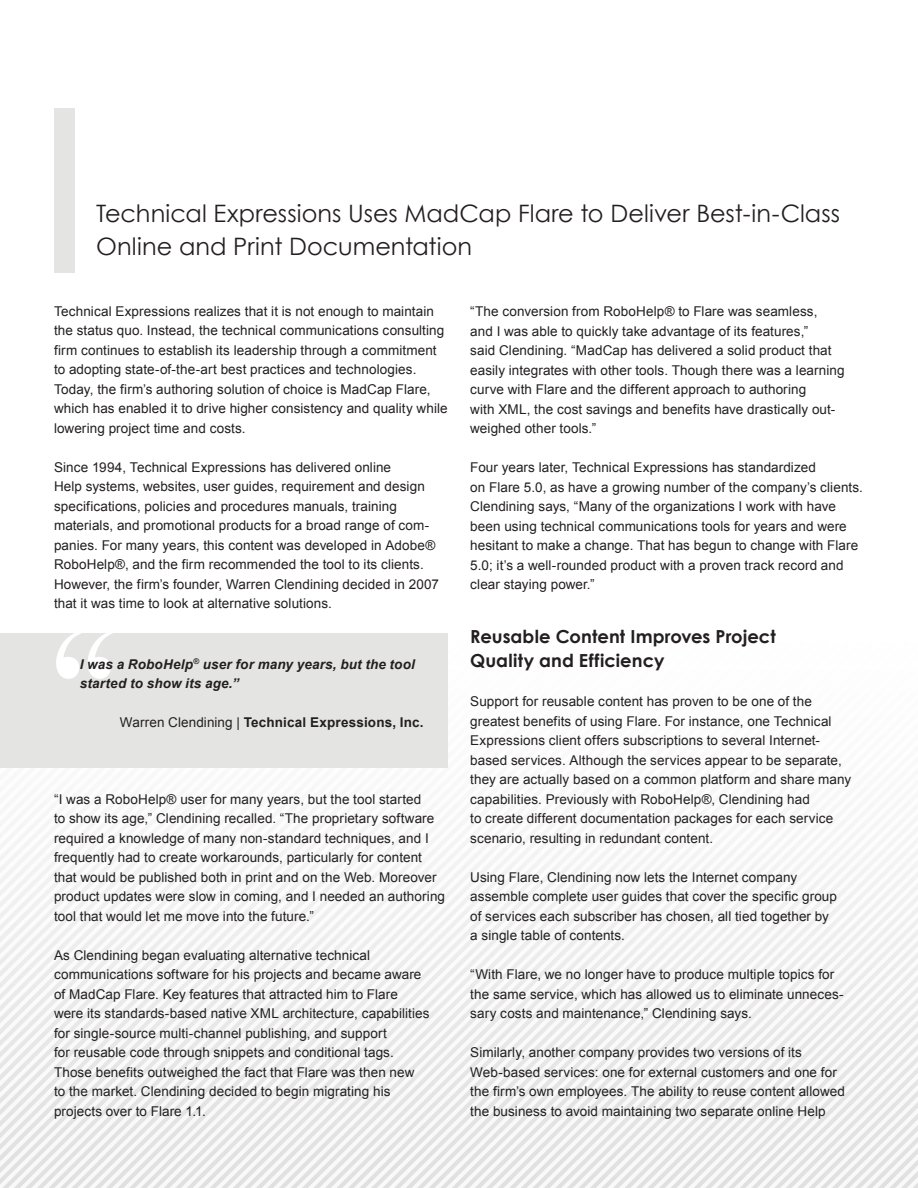
<style>
.page{position:relative;width:918px;height:1188px;background:#fff}
.page>*{position:absolute;margin:0;border:0;box-sizing:border-box;transform-origin:0 0}
.subhead{font:189px "Bask Old Face";color:#fff}
.t1{font:24px/33px "Century Gothic";letter-spacing:.005em;color:#231f20}
.subhead_2_lines{font:700 18px/23.9px "Century Gothic";letter-spacing:.005em;color:#231f20}
.t2{font:13.5px/19.5px "Arial";letter-spacing:.005em;color:#231f20}
.quote{font:italic 700 13.5px/19.5px "Arial";letter-spacing:.01em;color:#231f20}
.t3{font:700 13.5px "Arial";letter-spacing:.01em;color:#231f20}
.s1{font-weight:400}
</style>
<div class="page">
<img style="left:0;top:633px;width:918px;height:555px">
<div style="left:54px;top:108px;width:21px;height:165px;background:#e4e5e2"></div>
<div style="left:0;top:634px;width:448px;height:134px;background:#e4e5e2"></div>
<p class="t1" style="left:96px;top:196px;width:746px">Technical Expressions Uses MadCap Flare to Deliver Best-in-Class<br>Online and Print Documentation</p>
<p class="t2" style="left:54px;top:301px;width:395px">Technical Expressions realizes that it is not enough to maintain the status quo. Instead, the technical communications consulting firm continues to establish its leadership through a commitment to adopting state-of-the-art best practices and technologies.<br>Today, the firm’s authoring solution of choice is MadCap Flare, which has enabled it to drive higher consistency and quality while lowering project time and costs.</p>
<p class="t2" style="left:54px;top:457px;width:387px">Since 1994, Technical Expressions has delivered online<br>Help systems, websites, user guides, requirement and design specifications, policies and procedures manuals, training materials, and promotional products for a broad range of com&shy;panies. For many years, this content was developed in Adobe® RoboHelp®, and the firm recommended the tool to its clients.<br>However, the firm’s founder, Warren Clendining decided in 2007 that it was time to look at alternative solutions.</p>
<p class="subhead" style="left:48px;top:593px;width:78px">“</p>
<p class="quote" style="left:80px;top:655px;width:337px">I was a RoboHelp<sup>®</sup> user for many years, but the tool started to show its age.”</p>
<p class="t3" style="left:120px;top:713px;width:305px"><span class="s1">Warren Clendining |</span> Technical Expressions, Inc.</p>
<p class="t2" style="left:54px;top:789px;width:393px">“I was a RoboHelp® user for many years, but the tool started<br>to show its age,” Clendining recalled. “The proprietary software required a knowledge of many non-standard techniques, and I frequently had to create workarounds, particularly for content that would be published both in print and on the Web. Moreover product updates were slow in coming, and I needed an authoring tool that would let me move into the future.”</p>
<p class="t2" style="left:54px;top:945px;width:377px">As Clendining began evaluating alternative technical communications software for his projects and became aware of MadCap Flare. Key features that attracted him to Flare were its standards-based native XML architecture, capabilities for single-source multi-channel publishing, and support<br>for reusable code through snippets and conditional tags.<br>Those benefits outweighed the fact that Flare was then new<br>to the market. Clendining decided to begin migrating his projects over to Flare 1.1.</p>
<p class="t2" style="left:470px;top:302px;width:376px">“The conversion from RoboHelp® to Flare was seamless,<br>and I was able to quickly take advantage of its features,”<br>said Clendining. “MadCap has delivered a solid product that easily integrates with other tools. Though there was a learning curve with Flare and the different approach to authoring<br>with XML, the cost savings and benefits have drastically out&shy;weighed other tools.”</p>
<p class="t2" style="left:470px;top:458px;width:394px">Four years later, Technical Expressions has standardized<br>on Flare 5.0, as have a growing number of the company’s clients.<br>Clendining says, “Many of the organizations I work with have been using technical communications tools for years and were hesitant to make a change. That has begun to change with Flare 5.0; it’s a well-rounded product with a proven track record and clear staying power.”</p>
<p class="subhead_2_lines" style="left:470px;top:624px;width:307px">Reusable Content Improves Project<br>Quality and Efficiency</p>
<p class="t2" style="left:470px;top:692px;width:383px">Support for reusable content has proven to be one of the greatest benefits of using Flare. For instance, one Technical Expressions client offers subscriptions to several Internet&shy;based services. Although the services appear to be separate, they are actually based on a common platform and share many capabilities. Previously with RoboHelp®, Clendining had<br>to create different documentation packages for each service scenario, resulting in redundant content.</p>
<p class="t2" style="left:470px;top:867px;width:368px">Using Flare, Clendining now lets the Internet company assemble complete user guides that cover the specific group of services each subscriber has chosen, all tied together by a single table of contents.</p>
<p class="t2" style="left:470px;top:965px;width:375px">“With Flare, we no longer have to produce multiple topics for the same service, which has allowed us to eliminate unneces&shy;sary costs and maintenance,” Clendining says.</p>
<p class="t2" style="left:470px;top:1043px;width:376px">Similarly, another company provides two versions of its Web-based services: one for external customers and one for the firm’s own employees. The ability to reuse content allowed the business to avoid maintaining two separate online Help</p>
</div>
